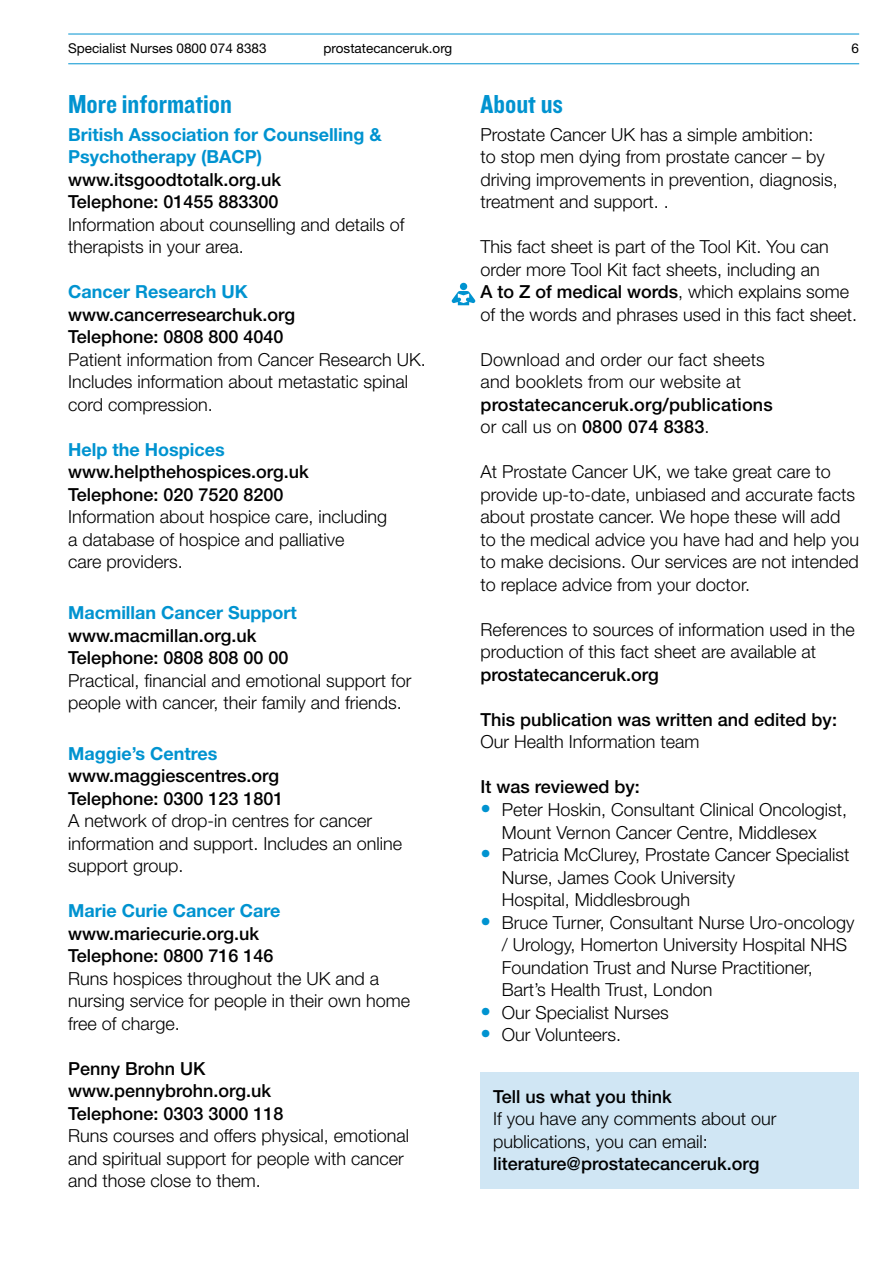
<style>
.page{position:relative;width:893px;height:1263px;background:#fff}
.page>*{position:absolute;margin:0;border:0;box-sizing:border-box;transform-origin:0 0}
.t1{font:27px "Knockout 50 Welterweight";color:#0093d0}
.t2{font:300 18px/22.5px "Helvetica Neue LT Std";color:#000}
.t3{font:500 18px/22.5px "Helvetica Neue LT Std";color:#000}
.t4{font:700 18px/22.5px "Helvetica Neue LT Std";color:#0093d0}
.t5{font:13.5px "Helvetica Neue LT Std";color:#000}
.s1{font-weight:500}
.s2{font-weight:300}
.s3{font-size:21px;color:#0093d0}
</style>
<div class="page">
<hr style="left:68px;top:34px;width:791px;height:1px;background:#0093d0">
<hr style="left:68px;top:63px;width:791px;height:1px;background:#0093d0">
<div style="left:480px;top:1072px;width:379px;height:117px;background:#d0e6f4"></div>
<div style="left:460px;top:283px;width:7px;height:7px;background:#0093d0;border-radius:50%"></div>
<svg style="left:452px;top:291px;width:23px;height:14px"></svg>
<p class="t5" style="left:68px;top:40px;width:200px">Specialist Nurses 0800 074 8383</p>
<p class="t5" style="left:324px;top:40px;width:130px">prostatecanceruk.org</p>
<p class="t5" style="left:851px;top:40px;width:9px">6</p>
<h1 class="t1" style="left:68px;top:86px;width:166px">More information</h1>
<p class="t4" style="left:68px;top:123px;width:315px">British Association for Counselling &amp;<br>Psychotherapy (BACP)</p>
<p class="t3" style="left:68px;top:168px;width:215px">www.itsgoodtotalk.org.uk<br>Telephone: 01455 883300</p>
<p class="t2" style="left:68px;top:213px;width:338px">Information about counselling and details of therapists in your area.</p>
<p class="t4" style="left:68px;top:280px;width:181px">Cancer Research UK</p>
<p class="t3" style="left:68px;top:303px;width:229px">www.cancerresearchuk.org<br>Telephone: 0808 800 4040</p>
<p class="t2" style="left:68px;top:348px;width:359px">Patient information from Cancer Research UK.<br>Includes information about metastatic spinal cord compression.</p>
<p class="t4" style="left:68px;top:438px;width:158px">Help the Hospices</p>
<p class="t3" style="left:68px;top:461px;width:242px">www.helpthehospices.org.uk<br>Telephone: 020 7520 8200</p>
<p class="t2" style="left:68px;top:505px;width:321px">Information about hospice care, including a database of hospice and palliative<br>care providers.</p>
<p class="t4" style="left:68px;top:601px;width:230px">Macmillan Cancer Support</p>
<p class="t3" style="left:68px;top:624px;width:222px">www.macmillan.org.uk<br>Telephone: 0808 808 00 00</p>
<p class="t2" style="left:68px;top:668px;width:345px">Practical, financial and emotional support for people with cancer, their family and friends.</p>
<p class="t4" style="left:68px;top:742px;width:151px">Maggie’s Centres</p>
<p class="t3" style="left:68px;top:764px;width:217px">www.maggiescentres.org<br>Telephone: 0300 123 1801</p>
<p class="t2" style="left:68px;top:809px;width:336px">A network of drop-in centres for cancer information and support. Includes an online support group.</p>
<p class="t4" style="left:68px;top:899px;width:214px">Marie Curie Cancer Care</p>
<p class="t3" style="left:68px;top:922px;width:207px">www.mariecurie.org.uk<br>Telephone: 0800 716 146</p>
<p class="t2" style="left:68px;top:967px;width:344px">Runs hospices throughout the UK and a nursing service for people in their own home free of charge.</p>
<p class="t3" style="left:68px;top:1057px;width:217px">Penny Brohn UK www.pennybrohn.org.uk<br>Telephone: 0303 3000 118</p>
<p class="t2" style="left:68px;top:1124px;width:343px">Runs courses and offers physical, emotional and spiritual support for people with cancer and those close to them.</p>
<h1 class="t1" style="left:480px;top:86px;width:84px">About us</h1>
<p class="t2" style="left:480px;top:123px;width:359px">Prostate Cancer UK has a simple ambition:<br>to stop men dying from prostate cancer – by driving improvements in prevention, diagnosis, treatment and support. .</p>
<p class="t2" style="left:480px;top:235px;width:378px">This fact sheet is part of the Tool Kit. You can order more Tool Kit fact sheets, including an<br><span class="s1">A to Z of medical words</span>, which explains some of the words and phrases used in this fact sheet.</p>
<p class="t2" style="left:480px;top:348px;width:286px">Download and order our fact sheets and booklets from our website at</p>
<p class="t3" style="left:480px;top:393px;width:294px">prostatecanceruk.org/publications <span class="s2">or call us on</span> 0800 074 8383<span class="s2">.</span></p>
<p class="t2" style="left:480px;top:460px;width:380px">At Prostate Cancer UK, we take great care to provide up-to-date, unbiased and accurate facts about prostate cancer. We hope these will add to the medical advice you have had and help you to make decisions. Our services are not intended to replace advice from your doctor.</p>
<p class="t2" style="left:480px;top:618px;width:376px">References to sources of information used in the production of this fact sheet are available at</p>
<p class="t3" style="left:480px;top:663px;width:180px">prostatecanceruk.org</p>
<p class="t3" style="left:480px;top:708px;width:358px">This publication was written and edited by:</p>
<p class="t2" style="left:480px;top:730px;width:221px">Our Health Information team</p>
<p class="t3" style="left:480px;top:776px;width:161px">It was reviewed by:</p>
<p class="t2" style="left:480px;top:798px;width:368px;text-align:center"><span class="s3">•</span> Peter Hoskin, Consultant Clinical Oncologist,<br>Mount Vernon Cancer Centre, Middlesex</p>
<p class="t2" style="left:502px;top:843px;width:349px;text-indent:-21px"><span class="s3">•</span> Patricia McClurey, Prostate Cancer Specialist<br>Nurse, James Cook University<br>Hospital, Middlesbrough</p>
<p class="t2" style="left:502px;top:910px;width:354px;text-indent:-21px"><span class="s3">•</span> Bruce Turner, Consultant Nurse Uro-oncology / Urology, Homerton University Hospital NHS Foundation Trust and Nurse Practitioner, Bart’s Health Trust, London</p>
<p class="t2" style="left:480px;top:1000px;width:190px"><span class="s3">•</span> Our Specialist Nurses</p>
<p class="t2" style="left:480px;top:1023px;width:142px"><span class="s3">•</span> Our Volunteers.</p>
<p class="t3" style="left:493px;top:1085px;width:180px">Tell us what you think</p>
<p class="t2" style="left:493px;top:1107px;width:285px">If you have any comments about our publications, you can email:</p>
<p class="t3" style="left:493px;top:1152px;width:268px">literature@prostatecanceruk.org</p>
</div>
